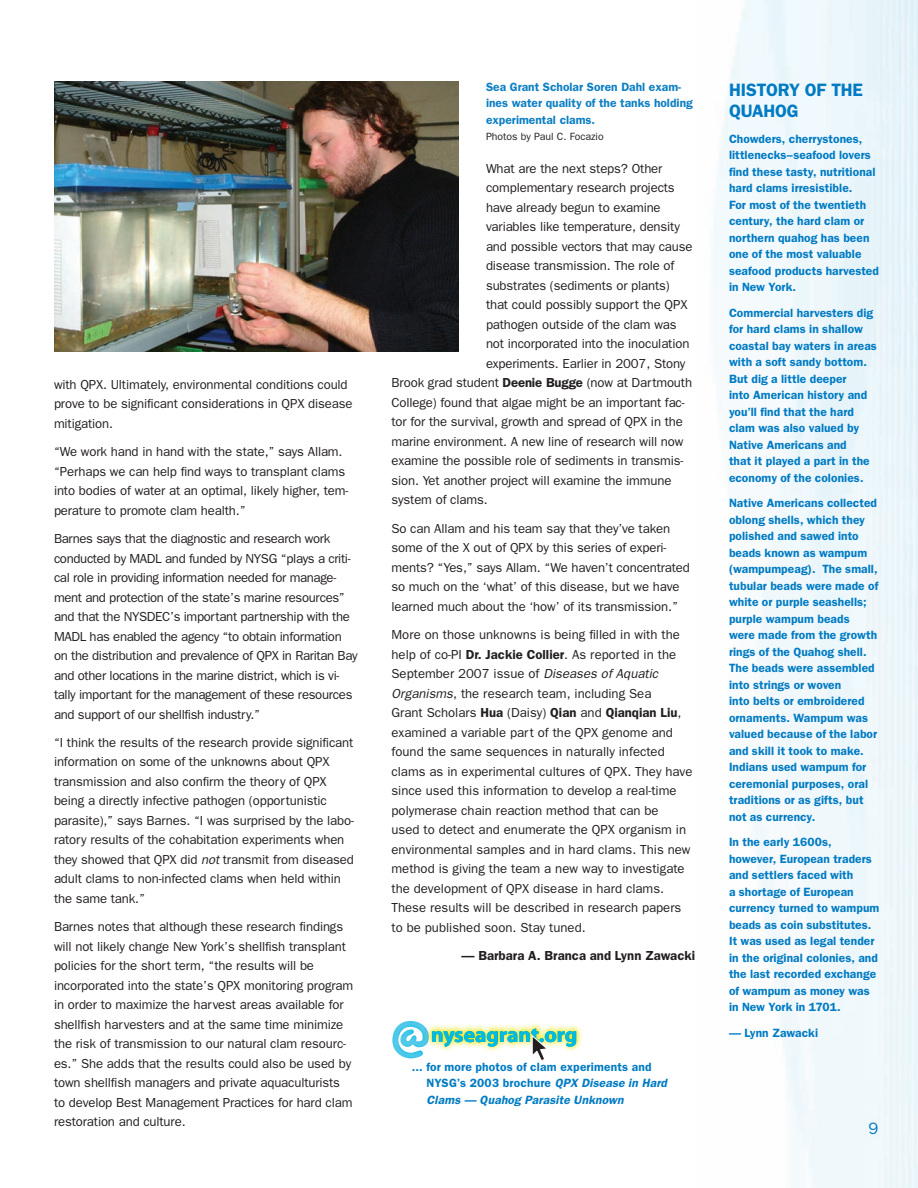
<style>
.page{position:relative;width:918px;height:1188px;background:#fff}
.page>*{position:absolute;margin:0;border:0;box-sizing:border-box;transform-origin:0 0}
.t1{font:700 21.6px "Myriad Pro";color:#00bbe7}
.sidebar_text{font:600 18px "Franklin Gothic";letter-spacing:-.005em;color:#007bc3}
.Body_Text{font:13.2px/19.5px "Franklin Gothic";letter-spacing:-.01em;color:#231f20}
.Byline{font:600 13.2px "Franklin Gothic";color:#231f20}
.sidebar_text-2{font:600 12px/16.5px "Franklin Gothic";letter-spacing:.005em;color:#007bc3}
.Body_Text-2{font:600 12px/16.5px "Franklin Gothic";color:#0d7fc3}
.Body_Text-3{font:10.5px "Franklin Gothic";color:#231f20}
.s1{font-style:italic}
.s2{font-weight:600}
</style>
<div class="page">
<img style="left:54px;top:81px;width:405px;height:271px">
<svg style="left:392px;top:1021px;width:30px;height:37px"></svg>
<img style="left:422px;top:1023px;width:160px;height:32px">
<svg style="left:531px;top:1034px;width:19px;height:27px"></svg>
<p class="Body_Text" style="left:54px;top:374px;width:300px">with QPX. Ultimately, environmental conditions could prove to be significant considerations in QPX disease mitigation.</p>
<p class="Body_Text" style="left:54px;top:442px;width:290px">“We work hand in hand with the state,” says Allam.</p>
<p class="Body_Text" style="left:54px;top:461px;width:296px">“Perhaps we can help find ways to transplant clams into bodies of water at an optimal, likely higher, tem&shy;perature to promote clam health.”</p>
<p class="Body_Text" style="left:54px;top:529px;width:305px">Barnes says that the diagnostic and research work conducted by MADL and funded by NYSG “plays a criti&shy;cal role in providing information needed for manage&shy;ment and protection of the state’s marine resources” and that the NYSDEC’s important partnership with the MADL has enabled the agency “to obtain information on the distribution and prevalence of QPX in Raritan Bay and other locations in the marine district, which is vi&shy;tally important for the management of these resources and support of our shellfish industry.”</p>
<p class="Body_Text" style="left:54px;top:732px;width:301px">“I think the results of the research provide significant information on some of the unknowns about QPX transmission and also confirm the theory of QPX being a directly infective pathogen (opportunistic parasite),” says Barnes. “I was surprised by the labo&shy;ratory results of the cohabitation experiments when they showed that QPX did <span class="s1">not</span> transmit from diseased adult clams to non-infected clams when held within the same tank.”</p>
<p class="Body_Text" style="left:54px;top:917px;width:301px">Barnes notes that although these research findings will not likely change New York’s shellfish transplant policies for the short term, “the results will be incorporated into the state’s QPX monitoring program in order to maximize the harvest areas available for shellfish harvesters and at the same time minimize the risk of transmission to our natural clam resourc&shy;es.” She adds that the results could also be used by town shellfish managers and private aquaculturists to develop Best Management Practices for hard clam restoration and culture.</p>
<p class="Body_Text-2" style="left:486px;top:78px;width:208px">Sea Grant Scholar Soren Dahl exam&shy;ines water quality of the tanks holding experimental clams.</p>
<p class="Body_Text-3" style="left:486px;top:131px;width:119px">Photos by Paul C. Focazio</p>
<p class="Body_Text" style="left:486px;top:158px;width:178px">What are the next steps? Other</p>
<p class="Body_Text" style="left:486px;top:178px;width:190px">complementary research projects</p>
<p class="Body_Text" style="left:486px;top:197px;width:176px">have already begun to examine</p>
<p class="Body_Text" style="left:486px;top:217px;width:195px">variables like temperature, density</p>
<p class="Body_Text" style="left:486px;top:236px;width:208px">and possible vectors that may cause</p>
<p class="Body_Text" style="left:486px;top:256px;width:190px">disease transmission. The role of</p>
<p class="Body_Text" style="left:486px;top:275px;width:185px">substrates (sediments or plants)</p>
<p class="Body_Text" style="left:486px;top:295px;width:203px">that could possibly support the QPX</p>
<p class="Body_Text" style="left:486px;top:314px;width:192px">pathogen outside of the clam was</p>
<p class="Body_Text" style="left:486px;top:334px;width:205px">not incorporated into the inoculation</p>
<p class="Body_Text" style="left:486px;top:353px;width:201px">experiments. Earlier in 2007, Stony</p>
<p class="Body_Text" style="left:392px;top:373px;width:302px">Brook grad student <span class="s2">Deenie Bugge</span> (now at Dartmouth</p>
<p class="Body_Text" style="left:392px;top:392px;width:295px">College) found that algae might be an important fac-</p>
<p class="Body_Text" style="left:392px;top:412px;width:293px">tor for the survival, growth and spread of QPX in the</p>
<p class="Body_Text" style="left:392px;top:431px;width:294px">marine environment. A new line of research will now</p>
<p class="Body_Text" style="left:392px;top:451px;width:293px">examine the possible role of sediments in transmis-</p>
<p class="Body_Text" style="left:392px;top:470px;width:281px">sion. Yet another project will examine the immune</p>
<p class="Body_Text" style="left:392px;top:490px;width:98px">system of clams.</p>
<p class="Body_Text" style="left:392px;top:518px;width:300px">So can Allam and his team say that they’ve taken some of the X out of QPX by this series of experi&shy;ments? “Yes,” says Allam. “We haven’t concentrated so much on the ‘what’ of this disease, but we have learned much about the ‘how’ of its transmission.”</p>
<p class="Body_Text" style="left:392px;top:625px;width:303px">More on those unknowns is being filled in with the help of co-PI <span class="s2">Dr. Jackie Collier</span>. As reported in the September 2007 issue of <span class="s1">Diseases of Aquatic Organisms</span>, the research team, including Sea<br>Grant Scholars <span class="s2">Hua</span> (Daisy) <span class="s2">Qian</span> and <span class="s2">Qianqian Liu</span>, examined a variable part of the QPX genome and found the same sequences in naturally infected clams as in experimental cultures of QPX. They have since used this information to develop a real-time polymerase chain reaction method that can be<br>used to detect and enumerate the QPX organism in environmental samples and in hard clams. This new method is giving the team a new way to investigate the development of QPX disease in hard clams.<br>These results will be described in research papers to be published soon. Stay tuned.</p>
<p class="Byline" style="left:462px;top:948px;width:235px">— Barbara A. Branca and Lynn Zawacki</p>
<p class="t1" style="left:431px;top:1020px;width:148px">nyseagrant.org</p>
<p class="sidebar_text-2" style="left:426px;top:1058px;width:242px;text-indent:-15px">... for more photos of clam experiments and<br>NYSG’s 2003 brochure <span class="s1">QPX Disease in Hard<br>Clams — Quahog Parasite Unknown</span></p>
<p class="sidebar_text" style="left:729px;top:79px;width:29px">History</p>
<p class="sidebar_text" style="left:805px;top:79px;width:58px">of the</p>
<p class="sidebar_text" style="left:729px;top:100px;width:71px">Quahog</p>
<p class="sidebar_text-2" style="left:729px;top:130px;width:151px">Chowders, cherrystones, littlenecks–seafood lovers find these tasty, nutritional hard clams irresistible.<br>For most of the twentieth century, the hard clam or northern quahog has been one of the most valuable seafood products harvested in New York.</p>
<p class="sidebar_text-2" style="left:729px;top:304px;width:149px">Commercial harvesters dig for hard clams in shallow coastal bay waters in areas with a soft sandy bottom.<br>But dig a little deeper<br>into American history and you’ll find that the hard clam was also valued by<br>Native Americans and<br>that it played a part in the economy of the colonies.</p>
<p class="sidebar_text-2" style="left:729px;top:494px;width:151px">Native Americans collected oblong shells, which they polished and sawed into beads known as wampum (wampumpeag). The small, tubular beads were made of white or purple seashells; purple wampum beads were made from the growth rings of the Quahog shell.<br>The beads were assembled into strings or woven<br>into belts or embroidered ornaments. Wampum was valued because of the labor and skill it took to make.<br>Indians used wampum for ceremonial purposes, oral traditions or as gifts, but not as currency.</p>
<p class="sidebar_text-2" style="left:729px;top:833px;width:152px">In the early 1600s, however, European traders and settlers faced with<br>a shortage of European currency turned to wampum beads as coin substitutes.<br>It was used as legal tender in the original colonies, and the last recorded exchange of wampum as money was in New York in 1701.</p>
<p class="sidebar_text-2" style="left:729px;top:1024px;width:91px">— Lynn Zawacki</p>
</div>
